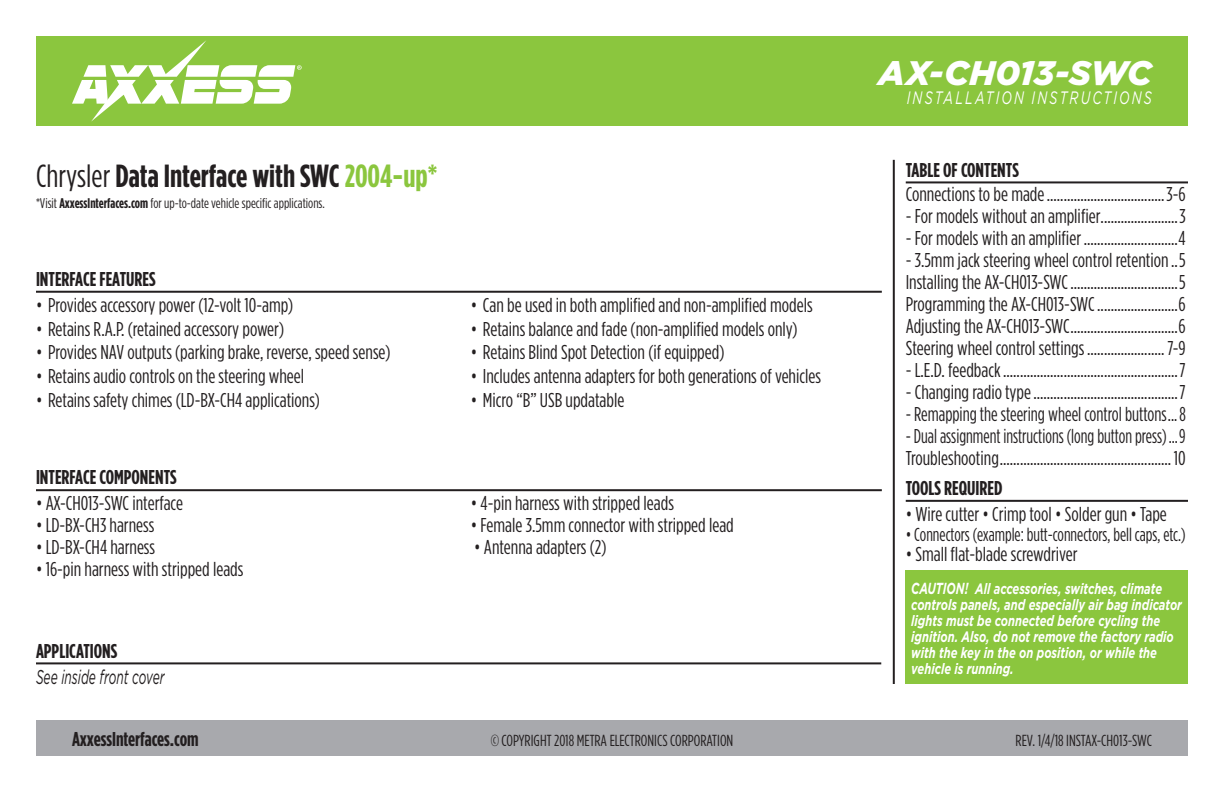
<style>
.page{position:relative;width:1224px;height:792px;background:#fff}
.page>*{position:absolute;margin:0;border:0;box-sizing:border-box;transform-origin:0 0}
.t1{font:italic 900 34px "Gotham";letter-spacing:-.01em;color:#fff}
.t2{font:700 32px "Gotham Condensed";color:#231f20}
.t3{font:20px/22px "Gotham Condensed";color:#231f20;text-align:justify}
.t4{font:20px/22px "Gotham Condensed";color:#231f20;scale:.9 1}
.t5{font:700 20px "Gotham Condensed";color:#231f20}
.t6{font:20px "Gotham Condensed";color:#231f20;scale:.94 1}
.t7{font:italic 20px "Gotham";color:#231f20;scale:.6 1}
.t8{font:18.8px "Gotham Condensed";color:#231f20;scale:.94 1}
.t9{font:italic 18px "Gotham";letter-spacing:.165em;color:#fff;scale:.7 1}
.t10{font:16px "Gotham Condensed";color:#231f20}
.t11{font:italic 700 15px/16px "Gotham";color:#fff;scale:.74 1}
.t12{font:14px "Gotham Condensed";color:#231f20}
.s1{font-weight:400}
.s2{color:#8bc63e}
.s3{font-weight:700}
.s4{font-size:16px}
</style>
<div class="page">
<div style="left:36px;top:720px;width:1152px;height:36px;background:#a8a9ad"></div>
<hr style="left:893px;top:160px;width:2px;height:524px;background:#231f20">
<div style="left:906px;top:570px;width:282px;height:114px;background:#8bc63e"></div>
<div style="left:36px;top:36px;width:1152px;height:90px;background:#8bc63e"></div>
<svg style="left:72px;top:40px;width:230px;height:82px"></svg>
<hr style="left:36px;top:291px;width:846px;height:2px;background:#231f20">
<hr style="left:36px;top:489px;width:846px;height:2px;background:#231f20">
<hr style="left:906px;top:181px;width:282px;height:2px;background:#231f20">
<hr style="left:906px;top:500px;width:282px;height:2px;background:#231f20">
<hr style="left:36px;top:662px;width:845px;height:2px;background:#231f20">
<h2 class="t2" style="left:36px;top:158px;width:403px"><span class="s1">Chrysler</span> Data Interface with SWC <span class="s2">2004-up*</span></h2>
<p class="t12" style="left:36px;top:195px;width:290px">*Visit <span class="s3">AxxessInterfaces.com</span> for up-to-date vehicle specific applications.</p>
<p class="t5" style="left:36px;top:267px;width:121px">INTERFACE FEATURES</p>
<p class="t3" style="left:36px;top:294px;width:259px">• Provides accessory power (12-volt 10-amp)</p>
<p class="t3" style="left:36px;top:318px;width:250px">• Retains R.A.P. (retained accessory power)</p>
<p class="t3" style="left:36px;top:341px;width:356px">• Provides NAV outputs (parking brake, reverse, speed sense)</p>
<p class="t3" style="left:36px;top:365px;width:270px">• Retains audio controls on the steering wheel</p>
<p class="t3" style="left:36px;top:388px;width:285px">• Retains safety chimes (LD-BX-CH4 applications)</p>
<p class="t5" style="left:36px;top:466px;width:142px">INTERFACE COMPONENTS</p>
<p class="t3" style="left:36px;top:492px;width:149px">• AX-CH013-SWC interface</p>
<p class="t3" style="left:36px;top:514px;width:120px">• LD-BX-CH3 harness</p>
<p class="t3" style="left:36px;top:536px;width:121px">• LD-BX-CH4 harness</p>
<p class="t3" style="left:36px;top:558px;width:209px">• 16-pin harness with stripped leads</p>
<p class="t5" style="left:36px;top:640px;width:83px">APPLICATIONS</p>
<p class="t7" style="left:36px;top:666px;width:216px">See inside front cover</p>
<p class="t3" style="left:471px;top:294px;width:343px">• Can be used in both amplified and non-amplified models</p>
<p class="t3" style="left:471px;top:318px;width:328px">• Retains balance and fade (non-amplified models only)</p>
<p class="t3" style="left:471px;top:341px;width:255px">• Retains Blind Spot Detection (if equipped)</p>
<p class="t3" style="left:471px;top:365px;width:352px">• Includes antenna adapters for both generations of vehicles</p>
<p class="t3" style="left:471px;top:388px;width:155px">• Micro “B” USB updatable</p>
<p class="t3" style="left:471px;top:492px;width:205px">• 4-pin harness with stripped leads</p>
<p class="t3" style="left:471px;top:514px;width:264px">• Female 3.5mm connector with stripped lead</p>
<p class="t3" style="left:474px;top:536px;width:134px">• Antenna adapters (2)</p>
<h1 class="t1" style="left:878px;top:53px;width:275px">AX-CH013-SWC</h1>
<p class="t9" style="left:907px;top:88px;width:352px">INSTALLATION INSTRUCTIONS</p>
<p class="t5" style="left:906px;top:158px;width:115px">TABLE OF CONTENTS</p>
<p class="t3" style="left:906px;top:182px;width:282px">Connections to be made...................................3-6</p>
<p class="t3" style="left:906px;top:204px;width:281px">- For models without an amplifier.......................3</p>
<p class="t3" style="left:906px;top:226px;width:281px">- For models with an amplifier ............................4</p>
<p class="t3" style="left:906px;top:248px;width:282px">- 3.5mm jack steering wheel control retention..5<br>Installing the AX-CH013-SWC................................5<br>Programming the AX-CH013-SWC........................6<br>Adjusting the AX-CH013-SWC................................6<br>Steering wheel control settings.......................7-9</p>
<p class="t3" style="left:906px;top:358px;width:282px">- L.E.D. feedback....................................................7</p>
<p class="t3" style="left:906px;top:380px;width:282px">- Changing radio type...........................................7</p>
<p class="t6" style="left:906px;top:403px;width:299px">- Remapping the steering wheel control buttons...8</p>
<p class="t4" style="left:906px;top:424px;width:313px">- Dual assignment instructions (long button press)...9<br>Troubleshooting................................................... 10</p>
<p class="t5" style="left:906px;top:477px;width:98px">TOOLS REQUIRED</p>
<p class="t3" style="left:906px;top:503px;width:263px">• Wire cutter • Crimp tool • Solder gun • Tape</p>
<p class="t8" style="left:906px;top:524px;width:299px">• Connectors (example: butt-connectors, bell caps, etc.)</p>
<p class="t3" style="left:906px;top:543px;width:173px">• Small flat-blade screwdriver</p>
<p class="t11" style="left:911px;top:580px;width:367px"><span class="s4">CAUTION!</span> All accessories, switches, climate controls panels, and especially air bag indicator lights must be connected before cycling the ignition. Also, do not remove the factory radio with the key in the on position, or while the vehicle is running.</p>
<p class="t5" style="left:72px;top:728px;width:128px">AxxessInterfaces.com</p>
<p class="t10" style="left:491px;top:732px;width:244px">© COPYRIGHT 2018 METRA ELECTRONICS CORPORATION</p>
<p class="t10" style="left:1016px;top:732px;width:138px">REV. 1/4/18 INSTAX-CH013-SWC</p>
</div>
